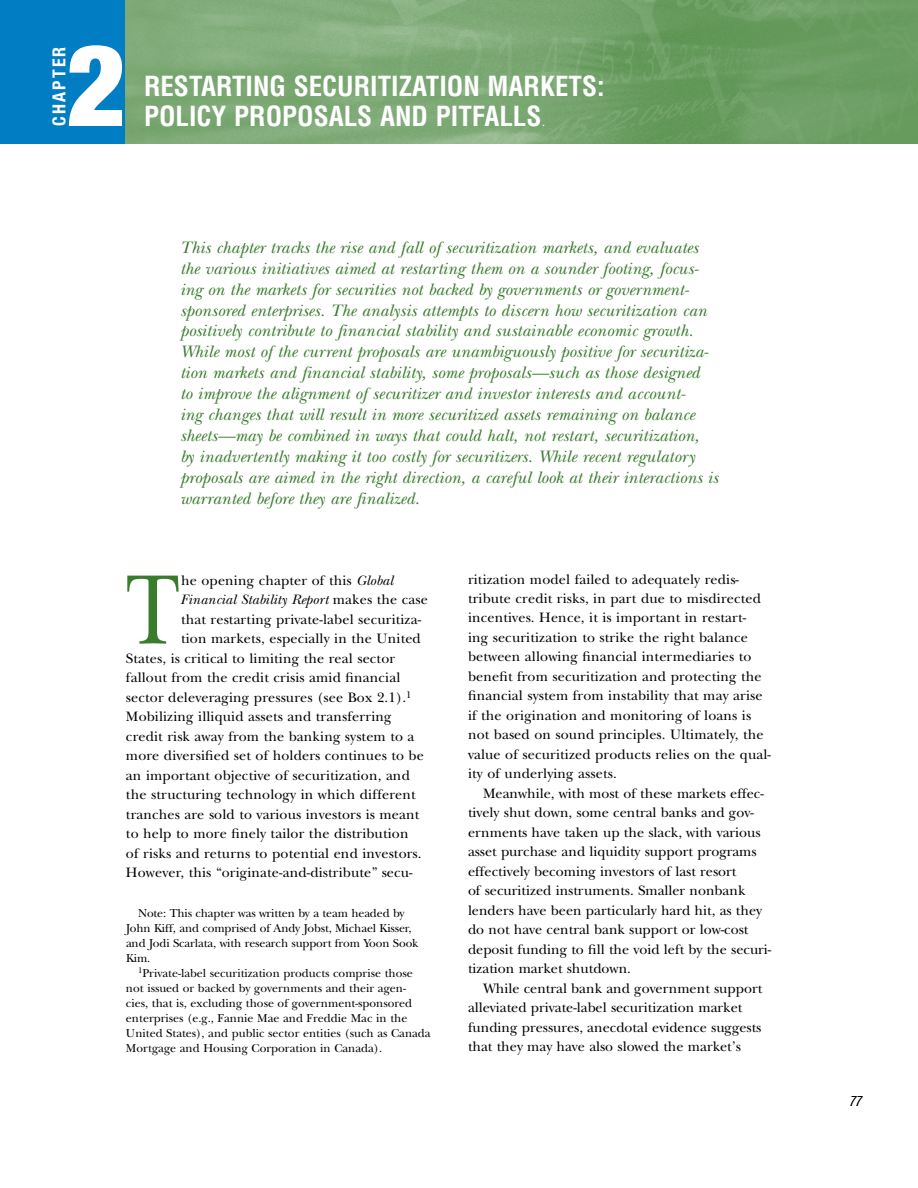
<style>
.page{position:relative;width:918px;height:1188px;background:#fff}
.page>*{position:absolute;margin:0;border:0;box-sizing:border-box;transform-origin:0 0}
.t1{font:900 condensed 114px "Helvetica Neue";color:#fff}
.t2{font:102.9px "New Baskerville";color:#387c2c;scale:.8 1}
.t3{font:700 condensed 27px "Helvetica";color:#fff}
.t4{font:700 condensed 18px "Helvetica Neue";letter-spacing:.115em;color:#fff}
.t5{font:italic 17.25px/21px "New Baskerville";letter-spacing:.005em;color:#387c2c}
.t6{font:14.25px/19.5px "New Baskerville";letter-spacing:.01em;color:#000}
.t7{font:italic 14.25px "New Baskerville";letter-spacing:.01em;color:#000}
.t8{font:italic 14.25px "New Baskerville";color:#fff}
.t9{font:italic 300 condensed 13.5px "Helvetica";color:#000}
.t10{font:12px/15px "New Baskerville";color:#000}
.s1{font-style:italic}
.s2{font-style:normal}
</style>
<div class="page">
<div style="left:0;top:0;width:126px;height:144px;background:#007dc3"></div>
<img style="left:126px;top:0;width:792px;height:144px">
<p class="t4" style="left:48px;top:126px;width:80px;rotate:-90deg">chapter</p>
<h1 class="t1" style="left:67px;top:15px;width:61px">2</h1>
<h3 class="t3" style="left:144px;top:69px;width:32px">RESTARTING</h3>
<h3 class="t3" style="left:294px;top:69px;width:29px">SECURITI</h3>
<h3 class="t3" style="left:399px;top:69px;width:28px">ZATION</h3>
<h3 class="t3" style="left:488px;top:69px;width:37px">MARKETS</h3>
<h3 class="t3" style="left:597px;top:69px;width:9px">:</h3>
<h3 class="t3" style="left:144px;top:99px;width:30px">POLICY</h3>
<h3 class="t3" style="left:234px;top:99px;width:32px">PROPOSALS</h3>
<h3 class="t3" style="left:380px;top:99px;width:17px">AND</h3>
<h3 class="t3" style="left:436px;top:99px;width:29px">PITFALLS</h3>
<p class="t8" style="left:541px;top:113px;width:5px">.</p>
<p class="t5" style="left:180px;top:237px;width:540px">This chapter tracks the rise and fall of securitization markets, and evaluates the various initiatives aimed at restarting them on a sounder footing, focus&shy;ing on the markets for securities not backed by governments or government&shy;sponsored enterprises. The analysis attempts to discern how securitization can positively contribute to financial stability and sustainable economic growth.<br>While most of the current proposals are unambiguously positive for securitiza&shy;tion markets and financial stability, some proposals—such as those designed<br>to improve the alignment of securitizer and investor interests and account-<br>ing changes that will result in more securitized assets remaining on balance sheets—may be combined in ways that could halt, not restart, securitization,<br>by inadvertently making it too costly for securitizers. While recent regulatory proposals are aimed in the right direction, a careful look at their interactions is warranted before they are finalized.</p>
<h2 class="t2" style="left:126px;top:547px;width:69px">T</h2>
<p class="t6" style="left:181px;top:571px;width:213px">he opening chapter of this <span class="s1">Global</span></p>
<p class="t7" style="left:181px;top:592px;width:248px">Financial Stability Report <span class="s2">makes the case</span></p>
<p class="t6" style="left:181px;top:610px;width:242px">that restarting private-label securitiza-</p>
<p class="t6" style="left:181px;top:629px;width:241px">tion markets, especially in the United</p>
<p class="t6" style="left:126px;top:649px;width:271px">States, is critical to limiting the real sector</p>
<p class="t6" style="left:126px;top:668px;width:276px">fallout from the credit crisis amid financial</p>
<p class="t6" style="left:126px;top:687px;width:287px">sector deleveraging pressures (see Box 2.1).<sup>1</sup></p>
<p class="t6" style="left:126px;top:707px;width:267px">Mobilizing illiquid assets and transferring</p>
<p class="t6" style="left:126px;top:727px;width:290px">credit risk away from the banking system to a</p>
<p class="t6" style="left:126px;top:746px;width:299px">more diversified set of holders continues to be</p>
<p class="t6" style="left:126px;top:766px;width:285px">an important objective of securitization, and</p>
<p class="t6" style="left:126px;top:785px;width:291px">the structuring technology in which different</p>
<p class="t6" style="left:126px;top:804px;width:295px">tranches are sold to various investors is meant</p>
<p class="t6" style="left:126px;top:824px;width:284px">to help to more finely tailor the distribution</p>
<p class="t6" style="left:126px;top:843px;width:297px">of risks and returns to potential end investors.</p>
<p class="t6" style="left:126px;top:863px;width:288px">However, this “originate-and-distribute” secu-</p>
<p class="t10" style="left:126px;top:905px;width:294px;text-indent:12px">Note: This chapter was written by a team headed by John Kiff, and comprised of Andy Jobst, Michael Kisser, and Jodi Scarlata, with research support from Yoon Sook Kim.</p>
<p class="t10" style="left:126px;top:965px;width:306px;text-indent:12px"><sup>1</sup>Private-label securitization products comprise those not issued or backed by governments and their agen&shy;cies, that is, excluding those of government-sponsored enterprises (e.g., Fannie Mae and Freddie Mac in the United States), and public sector entities (such as Canada Mortgage and Housing Corporation in Canada).</p>
<p class="t6" style="left:468px;top:569px;width:305px">ritization model failed to adequately redis&shy;tribute credit risks, in part due to misdirected incentives. Hence, it is important in restart-<br>ing securitization to strike the right balance between allowing financial intermediaries to benefit from securitization and protecting the financial system from instability that may arise if the origination and monitoring of loans is not based on sound principles. Ultimately, the value of securitized products relies on the qual&shy;ity of underlying assets.</p>
<p class="t6" style="left:468px;top:783px;width:305px;text-indent:15px">Meanwhile, with most of these markets effec&shy;tively shut down, some central banks and gov&shy;ernments have taken up the slack, with various asset purchase and liquidity support programs effectively becoming investors of last resort<br>of securitized instruments. Smaller nonbank lenders have been particularly hard hit, as they do not have central bank support or low-cost deposit funding to fill the void left by the securi&shy;tization market shutdown.</p>
<p class="t6" style="left:468px;top:978px;width:296px;text-indent:15px">While central bank and government support alleviated private-label securitization market funding pressures, anecdotal evidence suggests that they may have also slowed the market’s</p>
<p class="t9" style="left:849px;top:1092px;width:13px">77</p>
</div>
